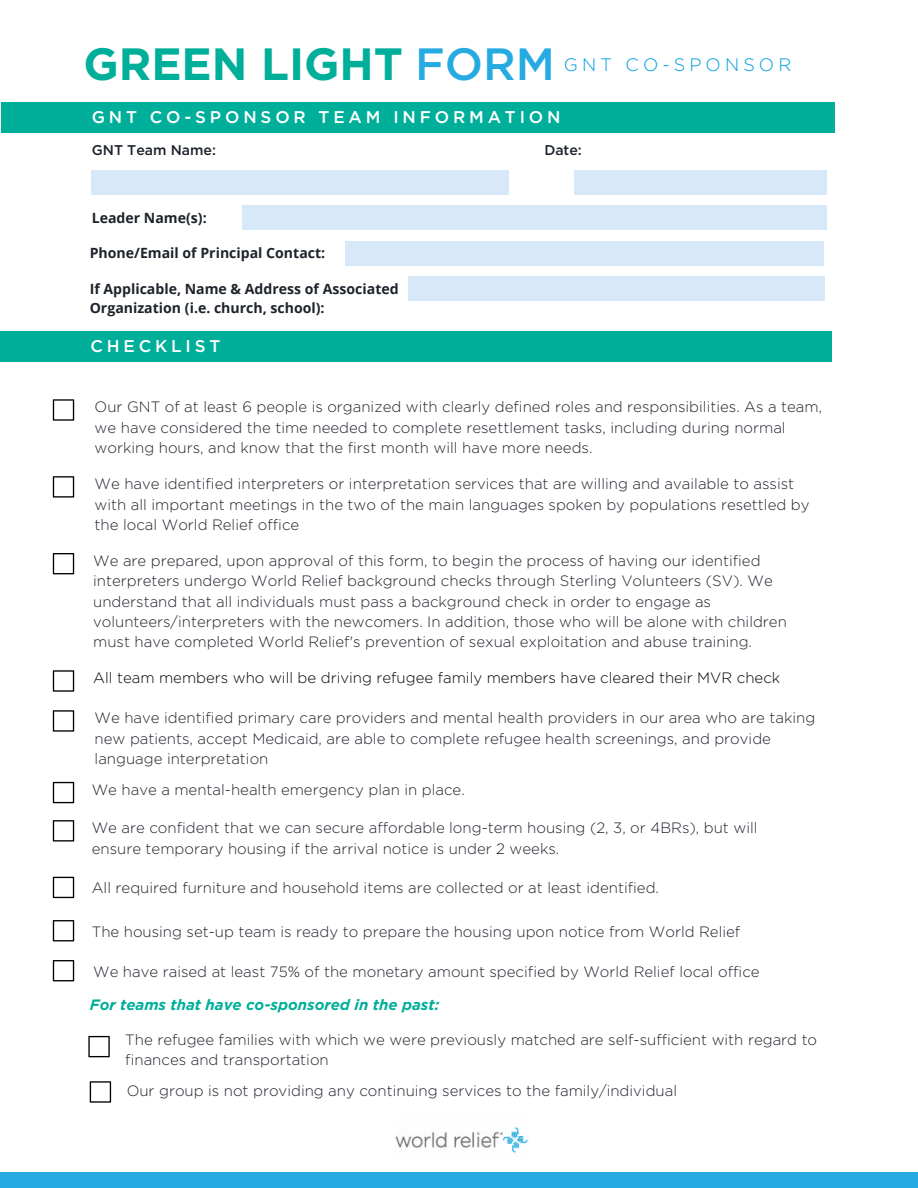
<style>
.page{position:relative;width:918px;height:1188px;background:#fff}
.page>*{position:absolute;margin:0;border:0;box-sizing:border-box;transform-origin:0 0}
.t1{font:700 45.15px "Gotham";color:#00af9a}
.t2{font:300 18px "Gotham";letter-spacing:.23em;color:#009ddc}
.t3{font:500 16.95px "Gotham";letter-spacing:.23em;color:#fff}
.t4{font:300 15px/20.2px "Gotham";color:#1e232b}
.t5{font:300 15px "Gotham";color:#000}
.t6{font:italic 700 15px "Gotham";color:#00af9a}
.t7{font:700 14.1px/19px "Open Sans";color:#1e232b}
.t8{font:500 14.1px "Gotham";color:#1e232b}
.s1{font-weight:500;color:#25aae1}
</style>
<div class="page">
<div style="left:92px;top:170px;width:417px;height:24px;background:#d7e9f8"></div>
<div style="left:1px;top:102px;width:833px;height:31px;background:#00af9a"></div>
<div style="left:0;top:331px;width:832px;height:31px;background:#00af9a"></div>
<div style="left:242px;top:206px;width:584px;height:24px;background:#d7e9f8"></div>
<div style="left:346px;top:241px;width:478px;height:24px;background:#d7e9f8"></div>
<div style="left:574px;top:170px;width:252px;height:24px;background:#d7e9f8"></div>
<div style="left:408px;top:276px;width:416px;height:25px;background:#d7e9f8"></div>
<div style="left:0;top:1172px;width:918px;height:16px;background:#25aae1"></div>
<svg style="left:53px;top:399px;width:21px;height:22px"></svg>
<svg style="left:53px;top:476px;width:21px;height:22px"></svg>
<svg style="left:53px;top:553px;width:21px;height:21px"></svg>
<svg style="left:53px;top:670px;width:21px;height:22px"></svg>
<svg style="left:53px;top:710px;width:21px;height:22px"></svg>
<svg style="left:53px;top:782px;width:21px;height:21px"></svg>
<svg style="left:53px;top:820px;width:21px;height:22px"></svg>
<svg style="left:53px;top:877px;width:21px;height:21px"></svg>
<svg style="left:53px;top:920px;width:21px;height:21px"></svg>
<svg style="left:53px;top:960px;width:21px;height:21px"></svg>
<svg style="left:88px;top:1036px;width:22px;height:21px"></svg>
<svg style="left:90px;top:1081px;width:21px;height:22px"></svg>
<img style="left:395px;top:1127px;width:133px;height:26px">
<h1 class="t1" style="left:83px;top:35px;width:473px">GREEN LIGHT <span class="s1">FORM</span></h1>
<p class="t2" style="left:564px;top:53px;width:229px">GNT CO-SPONSOR</p>
<p class="t3" style="left:92px;top:106px;width:470px">GNT CO-SPONSOR TEAM INFORMATION</p>
<p class="t8" style="left:92px;top:141px;width:126px">GNT Team Name:</p>
<p class="t8" style="left:544px;top:141px;width:39px">Date:</p>
<p class="t7" style="left:92px;top:208px;width:116px">Leader Name(s):</p>
<p class="t7" style="left:90px;top:243px;width:237px">Phone/Email of Principal Contact:</p>
<p class="t7" style="left:90px;top:279px;width:310px">If Applicable, Name &amp; Address of Associated<br>Organization (i.e. church, school):</p>
<p class="t3" style="left:90px;top:335px;width:132px">CHECKLIST</p>
<p class="t4" style="left:95px;top:397px;width:729px">Our GNT of at least 6 people is organized with clearly defined roles and responsibilities. As a team, we have considered the time needed to complete resettlement tasks, including during normal working hours, and know that the first month will have more needs.</p>
<p class="t4" style="left:95px;top:473px;width:716px">We have identified interpreters or interpretation services that are willing and available to assist with all important meetings in the two of the main languages spoken by populations resettled by the local World Relief office</p>
<p class="t4" style="left:93px;top:550px;width:695px">We are prepared, upon approval of this form, to begin the process of having our identified interpreters undergo World Relief background checks through Sterling Volunteers (SV). We understand that all individuals must pass a background check in order to engage as volunteers/interpreters with the newcomers. In addition, those who will be alone with children must have completed World Relief's prevention of sexual exploitation and abuse training.</p>
<p class="t5" style="left:93px;top:669px;width:689px">All team members who will be driving refugee family members have cleared their MVR check</p>
<p class="t4" style="left:95px;top:708px;width:722px">We have identified primary care providers and mental health providers in our area who are taking new patients, accept Medicaid, are able to complete refugee health screenings, and provide language interpretation</p>
<p class="t4" style="left:92px;top:779px;width:375px">We have a mental-health emergency plan in place.</p>
<p class="t4" style="left:92px;top:817px;width:667px">We are confident that we can secure affordable long-term housing (2, 3, or 4BRs), but will ensure temporary housing if the arrival notice is under 2 weeks.</p>
<p class="t4" style="left:92px;top:878px;width:569px">All required furniture and household items are collected or at least identified.</p>
<p class="t4" style="left:92px;top:921px;width:650px">The housing set-up team is ready to prepare the housing upon notice from World Relief</p>
<p class="t4" style="left:93px;top:961px;width:668px">We have raised at least 75% of the monetary amount specified by World Relief local office</p>
<p class="t6" style="left:90px;top:995px;width:351px">For teams that have co-sponsored in the past:</p>
<p class="t4" style="left:125px;top:1029px;width:693px">The refugee families with which we were previously matched are self-sufficient with regard to finances and transportation</p>
<p class="t4" style="left:127px;top:1080px;width:552px">Our group is not providing any continuing services to the family/individual</p>
</div>
